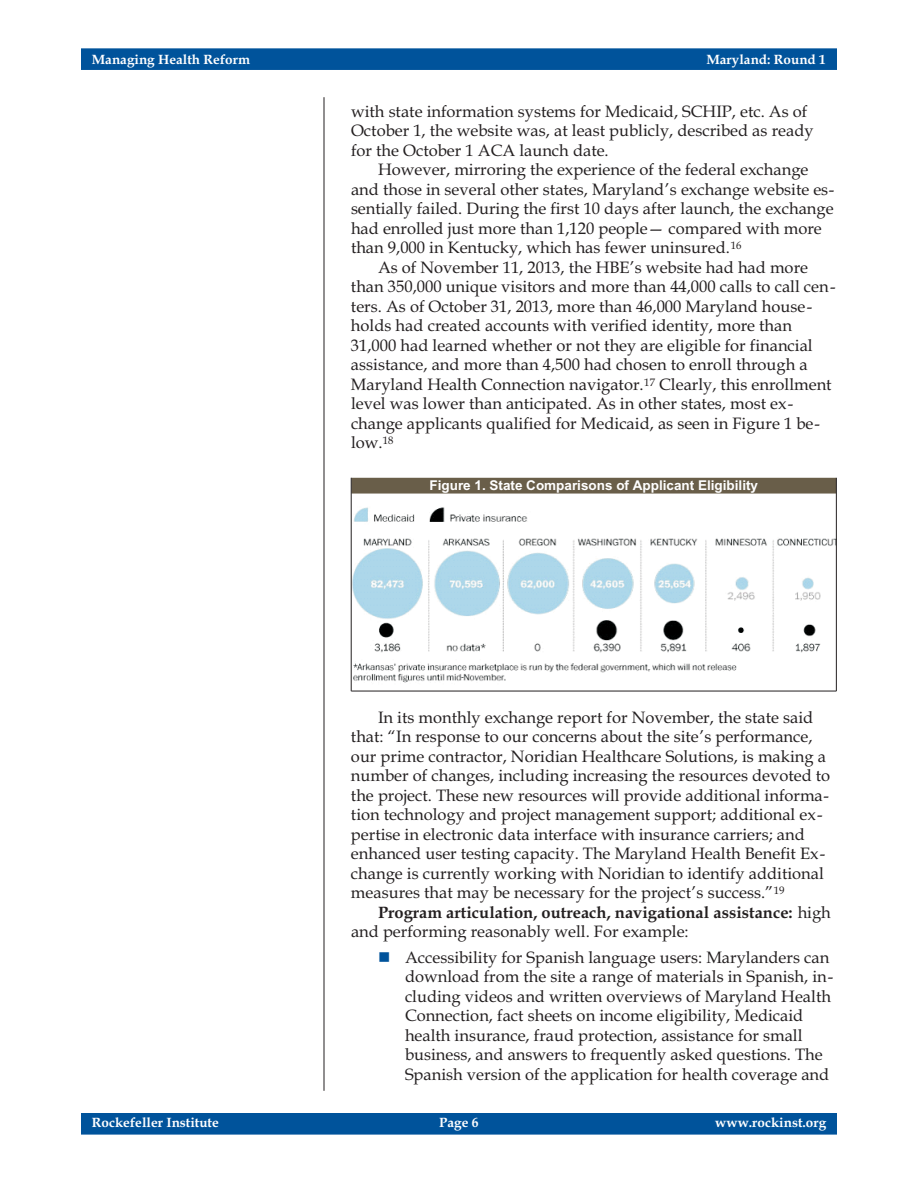
<style>
.page{position:relative;width:918px;height:1188px;background:#fff}
.page>*{position:absolute;margin:0;border:0;box-sizing:border-box;transform-origin:0 0}
.t1{font:16.5px/19.5px "Book Antiqua";color:#231f20}
.t2{font:700 16.5px/19.5px "Book Antiqua";color:#231f20}
.t3{font:700 13.5px "Book Antiqua";color:#fff}
.t4{font:700 13.5px "Arial";color:#fff}
.s1{font-weight:400}
</style>
<div class="page">
<hr style="left:324px;top:97px;width:1px;height:994px;background:#231f20">
<div style="left:81px;top:48px;width:756px;height:22px;background:#00539b"></div>
<div style="left:81px;top:1113px;width:756px;height:22px;background:#00539b"></div>
<img style="left:352px;top:505px;width:484px;height:180px">
<div style="left:351px;top:478px;width:485px;height:16px;background:#695e49"></div>
<hr style="left:836px;top:478px;width:1px;height:213px;background:#231f20">
<hr style="left:351px;top:691px;width:485px;height:1px;background:#231f20">
<hr style="left:351px;top:478px;width:1px;height:213px;background:#231f20">
<p class="t3" style="left:92px;top:54px;width:160px">Managing Health Reform</p>
<p class="t3" style="left:706px;top:54px;width:121px">Maryland: Round 1</p>
<p class="t1" style="left:351px;top:103px;width:464px">with state information systems for Medicaid, SCHIP, etc. As of<br>October 1, the website was, at least publicly, described as ready for the October 1 ACA launch date.</p>
<p class="t1" style="left:378px;top:162px;width:432px">However, mirroring the experience of the federal exchange</p>
<p class="t1" style="left:351px;top:181px;width:485px">and those in several other states, Maryland’s exchange website es-</p>
<p class="t1" style="left:351px;top:201px;width:484px">sentially failed. During the first 10 days after launch, the exchange</p>
<p class="t1" style="left:351px;top:220px;width:472px">had enrolled just more than 1,120 people— compared with more</p>
<p class="t1" style="left:351px;top:240px;width:392px">than 9,000 in Kentucky, which has fewer uninsured.<sup>16</sup></p>
<p class="t1" style="left:378px;top:259px;width:432px">As of November 11, 2013, the HBE’s website had had more</p>
<p class="t1" style="left:351px;top:279px;width:486px">than 350,000 unique visitors and more than 44,000 calls to call cen-</p>
<p class="t1" style="left:351px;top:298px;width:463px">ters. As of October 31, 2013, more than 46,000 Maryland house-</p>
<p class="t1" style="left:351px;top:318px;width:443px">holds had created accounts with verified identity, more than</p>
<p class="t1" style="left:351px;top:337px;width:463px">31,000 had learned whether or not they are eligible for financial</p>
<p class="t1" style="left:351px;top:357px;width:458px">assistance, and more than 4,500 had chosen to enroll through a</p>
<p class="t1" style="left:351px;top:376px;width:482px">Maryland Health Connection navigator.<sup>17</sup> Clearly, this enrollment</p>
<p class="t1" style="left:351px;top:396px;width:444px">level was lower than anticipated. As in other states, most ex-</p>
<p class="t1" style="left:351px;top:415px;width:470px">change applicants qualified for Medicaid, as seen in Figure 1 be-</p>
<p class="t1" style="left:351px;top:435px;width:44px">low.<sup>18</sup></p>
<p class="t4" style="left:430px;top:480px;width:330px">Figure 1. State Comparisons of Applicant Eligibility</p>
<p class="t1" style="left:351px;top:709px;width:481px;text-indent:27px">In its monthly exchange report for November, the state said that: “In response to our concerns about the site’s performance, our prime contractor, Noridian Healthcare Solutions, is making a number of changes, including increasing the resources devoted to the project. These new resources will provide additional informa&shy;tion technology and project management support; additional ex&shy;pertise in electronic data interface with insurance carriers; and enhanced user testing capacity. The Maryland Health Benefit Ex&shy;change is currently working with Noridian to identify additional measures that may be necessary for the project’s success.”<sup>19</sup></p>
<p class="t2" style="left:351px;top:904px;width:481px;text-indent:27px">Program articulation, outreach, navigational assistance: <span class="s1">high and performing reasonably well. For example:</span></p>
<p class="t1" style="left:405px;top:949px;width:430px">Accessibility for Spanish language users: Marylanders can download from the site a range of materials in Spanish, in&shy;cluding videos and written overviews of Maryland Health Connection, fact sheets on income eligibility, Medicaid health insurance, fraud protection, assistance for small business, and answers to frequently asked questions. The Spanish version of the application for health coverage and</p>
<p class="t3" style="left:92px;top:1118px;width:129px">Rockefeller Institute</p>
<p class="t3" style="left:439px;top:1118px;width:41px">Page 6</p>
<p class="t3" style="left:715px;top:1118px;width:113px">www.rockinst.org</p>
</div>
